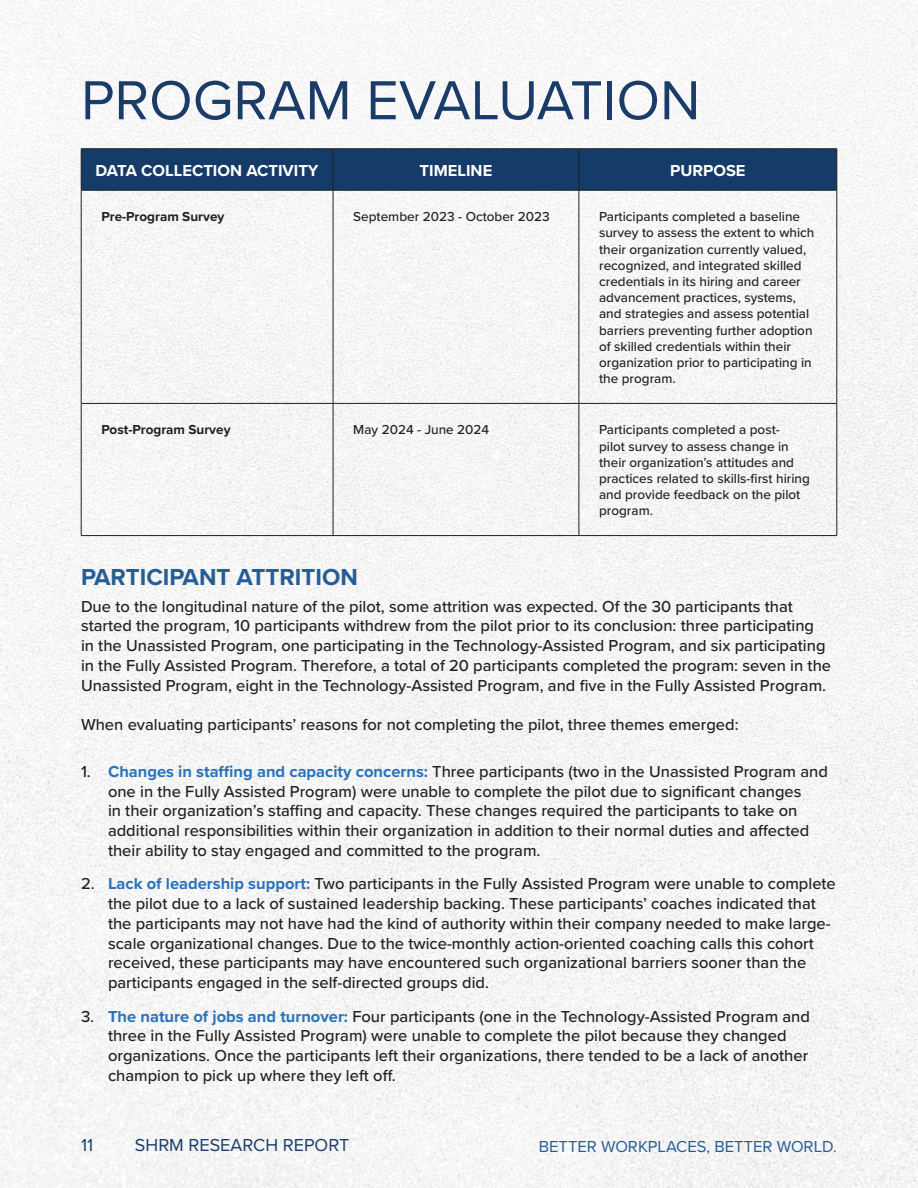
<style>
.page{position:relative;width:918px;height:1188px;background:#fff}
.page>*{position:absolute;margin:0;border:0;box-sizing:border-box;transform-origin:0 0}
.t1{font:57px "Proxima Nova";color:#1b3c69}
.Subhead_1{font:700 24px "Proxima Nova";color:#265d93}
.t2{font:18px "Proxima Nova";color:#1b3c69}
.Body_Paragraph{font:500 16.5px/19.8px "Proxima Nova";color:#231f20}
.Body_Paragraph-2{font:700 16.5px "Proxima Nova";color:#fff}
.t3{font:16.5px "Proxima Nova";color:#265d93}
.Body_Paragraph-3{font:500 13.5px/16.2px "Proxima Nova";color:#231f20}
.Body_Paragraph-4{font:700 13.5px "Proxima Nova";color:#231f20}
.s1{font-weight:700;color:#2873ba}
</style>
<div class="page">
<img style="left:0;top:0;width:918px;height:1188px">
<div style="left:82px;top:149px;width:755px;height:41px;background:#153c68"></div>
<hr style="left:81px;top:148px;width:252px;height:1px;background:#231f20">
<hr style="left:81px;top:149px;width:1px;height:41px;background:#231f20">
<hr style="left:333px;top:148px;width:246px;height:1px;background:#231f20">
<hr style="left:333px;top:149px;width:1px;height:41px;background:#231f20">
<hr style="left:579px;top:148px;width:258px;height:1px;background:#231f20">
<hr style="left:579px;top:149px;width:1px;height:41px;background:#231f20">
<hr style="left:837px;top:149px;width:1px;height:41px;background:#231f20">
<hr style="left:81px;top:190px;width:252px;height:1px;background:#231f20">
<hr style="left:81px;top:190px;width:1px;height:213px;background:#231f20">
<hr style="left:333px;top:190px;width:246px;height:1px;background:#231f20">
<hr style="left:333px;top:190px;width:1px;height:213px;background:#231f20">
<hr style="left:579px;top:190px;width:258px;height:1px;background:#231f20">
<hr style="left:579px;top:190px;width:1px;height:213px;background:#231f20">
<hr style="left:837px;top:190px;width:1px;height:213px;background:#231f20">
<hr style="left:81px;top:403px;width:252px;height:1px;background:#231f20">
<hr style="left:81px;top:404px;width:1px;height:131px;background:#231f20">
<hr style="left:333px;top:403px;width:246px;height:1px;background:#231f20">
<hr style="left:333px;top:404px;width:1px;height:131px;background:#231f20">
<hr style="left:579px;top:403px;width:258px;height:1px;background:#231f20">
<hr style="left:579px;top:404px;width:1px;height:131px;background:#231f20">
<hr style="left:837px;top:404px;width:1px;height:131px;background:#231f20">
<hr style="left:81px;top:535px;width:252px;height:1px;background:#231f20">
<hr style="left:333px;top:535px;width:246px;height:1px;background:#231f20">
<hr style="left:579px;top:535px;width:258px;height:1px;background:#231f20">
<h2 class="t1" style="left:81px;top:58px;width:621px">PROGRAM EVALUATION</h2>
<p class="Body_Paragraph-2" style="left:96px;top:158px;width:224px">DATA COLLECTION ACTIVITY</p>
<p class="Body_Paragraph-2" style="left:420px;top:158px;width:74px">TIMELINE</p>
<p class="Body_Paragraph-2" style="left:670px;top:158px;width:77px">PURPOSE</p>
<p class="Body_Paragraph-4" style="left:101px;top:207px;width:124px">Pre-Program Survey</p>
<p class="Body_Paragraph-3" style="left:353px;top:208px;width:198px">September 2023 - October 2023</p>
<p class="Body_Paragraph-3" style="left:599px;top:208px;width:217px">Participants completed a baseline survey to assess the extent to which their organization currently valued, recognized, and integrated skilled credentials in its hiring and career advancement practices, systems, and strategies and assess potential barriers preventing further adoption of skilled credentials within their organization prior to participating in the program.</p>
<p class="Body_Paragraph-4" style="left:101px;top:420px;width:131px">Post-Program Survey</p>
<p class="Body_Paragraph-3" style="left:353px;top:421px;width:137px">May 2024 - June 2024</p>
<p class="Body_Paragraph-3" style="left:599px;top:421px;width:212px">Participants completed a post-<br>pilot survey to assess change in their organization’s attitudes and practices related to skills-first hiring and provide feedback on the pilot program.</p>
<p class="Subhead_1" style="left:81px;top:559px;width:278px">PARTICIPANT ATTRITION</p>
<p class="Body_Paragraph" style="left:81px;top:596px;width:752px">Due to the longitudinal nature of the pilot, some attrition was expected. Of the 30 participants that started the program, 10 participants withdrew from the pilot prior to its conclusion: three participating in the Unassisted Program, one participating in the Technology-Assisted Program, and six participating in the Fully Assisted Program. Therefore, a total of 20 participants completed the program: seven in the Unassisted Program, eight in the Technology-Assisted Program, and five in the Fully Assisted Program.</p>
<p class="Body_Paragraph" style="left:81px;top:714px;width:659px">When evaluating participants’ reasons for not completing the pilot, three themes emerged:</p>
<p class="Body_Paragraph" style="left:108px;top:761px;width:721px;text-indent:-27px">1. <span class="s1">Changes in staffing and capacity concerns:</span> Three participants (two in the Unassisted Program and one in the Fully Assisted Program) were unable to complete the pilot due to significant changes<br>in their organization’s staffing and capacity. These changes required the participants to take on additional responsibilities within their organization in addition to their normal duties and affected their ability to stay engaged and committed to the program.</p>
<p class="Body_Paragraph" style="left:108px;top:873px;width:729px;text-indent:-27px">2. <span class="s1">Lack of leadership support:</span> Two participants in the Fully Assisted Program were unable to complete the pilot due to a lack of sustained leadership backing. These participants’ coaches indicated that the participants may not have had the kind of authority within their company needed to make large&shy;scale organizational changes. Due to the twice-monthly action-oriented coaching calls this cohort received, these participants may have encountered such organizational barriers sooner than the participants engaged in the self-directed groups did.</p>
<p class="Body_Paragraph" style="left:108px;top:1006px;width:704px;text-indent:-27px">3. <span class="s1">The nature of jobs and turnover:</span> Four participants (one in the Technology-Assisted Program and three in the Fully Assisted Program) were unable to complete the pilot because they changed organizations. Once the participants left their organizations, there tended to be a lack of another champion to pick up where they left off.</p>
<p class="t2" style="left:81px;top:1132px;width:14px">11</p>
<p class="t2" style="left:135px;top:1132px;width:216px">SHRM RESEARCH REPORT</p>
<p class="t3" style="left:539px;top:1134px;width:300px">BETTER WORKPLACES, BETTER WORLD.</p>
</div>
